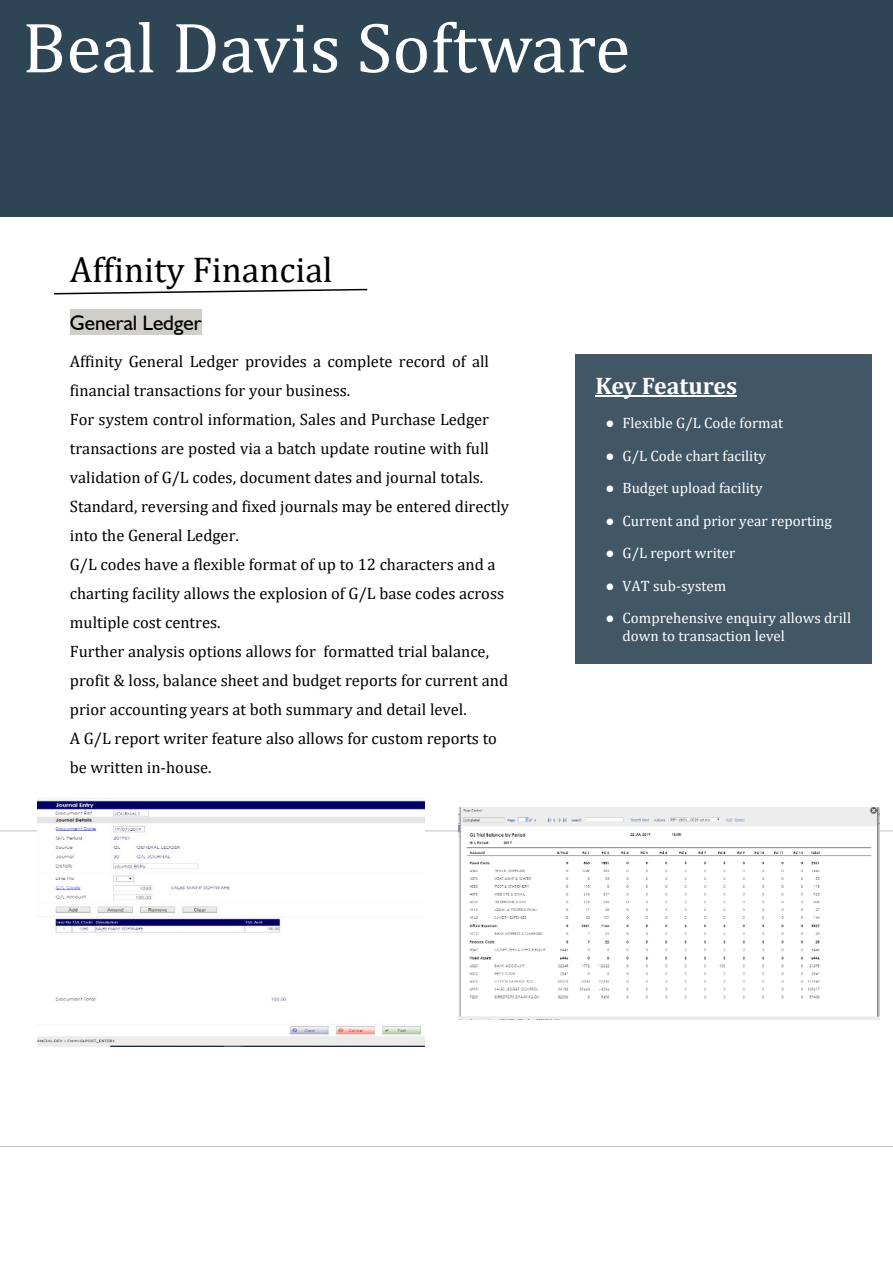
<style>
.page{position:relative;width:893px;height:1263px;background:#fff}
.page>*{position:absolute;margin:0;border:0;box-sizing:border-box;transform-origin:0 0}
.t1{font:72px "Cambria";color:#fff}
.t2{font:36px "Cambria";color:#000}
.t3{font:700 24px "Cambria";color:#fff}
.t4{font:21px "Humanist 521 BT";color:#000}
.t5{font:16.5px/29px "Cambria";color:#000}
.t6{font:15px/17.5px "Cambria";color:#fff}
.s1{font-family:"Times New Roman"}
</style>
<div class="page">
<div style="left:0;top:0;width:893px;height:217px;background:#2e4556"></div>
<div style="left:70px;top:310px;width:132px;height:25px;background:#cfcec8"></div>
<hr style="left:0;top:830px;width:893px;height:1px;background:#bfbfbf">
<hr style="left:0;top:1146px;width:893px;height:1px;background:#bfbfbf">
<div style="left:575px;top:354px;width:297px;height:309px;background:#425766"></div>
<hr style="left:595px;top:395px;width:142px;height:2px;background:#fff">
<svg style="left:54px;top:288px;width:314px;height:7px"></svg>
<img style="left:38px;top:799px;width:386px;height:247px">
<img style="left:458px;top:807px;width:422px;height:212px">
<h1 class="t1" style="left:22px;top:16px;width:609px">Beal Davis Software</h1>
<h2 class="t2" style="left:70px;top:254px;width:264px">Affinity Financial</h2>
<p class="t4" style="left:70px;top:314px;width:133px">General Ledger</p>
<p class="t5" style="left:70px;top:348px;width:441px">Affinity General Ledger provides a complete record of all financial transactions for your business.<br>For system control information, Sales and Purchase Ledger transactions are posted via a batch update routine with full validation of G/L codes, document dates and journal totals.<br>Standard, reversing and fixed journals may be entered directly into the General Ledger.<br>G/L codes have a flexible format of up to 12 characters and a charting facility allows the explosion of G/L base codes across multiple cost centres.<br>Further analysis options allows for formatted trial balance, profit &amp; loss, balance sheet and budget reports for current and prior accounting years at both summary and detail level.<br>A G/L report writer feature also allows for custom reports to be written in-house.</p>
<h3 class="t3" style="left:595px;top:376px;width:143px">Key Features</h3>
<p class="t6" style="left:606px;top:415px;width:179px"><span class="s1">●</span> Flexible G/L Code format</p>
<p class="t6" style="left:606px;top:448px;width:162px"><span class="s1">●</span> G/L Code chart facility</p>
<p class="t6" style="left:606px;top:480px;width:158px"><span class="s1">●</span> Budget upload facility</p>
<p class="t6" style="left:606px;top:513px;width:228px"><span class="s1">●</span> Current and prior year reporting</p>
<p class="t6" style="left:606px;top:545px;width:131px"><span class="s1">●</span> G/L report writer</p>
<p class="t6" style="left:606px;top:578px;width:122px"><span class="s1">●</span> VAT sub-system</p>
<p class="t6" style="left:622px;top:610px;width:230px;text-indent:-17px"><span class="s1">●</span> Comprehensive enquiry allows drill down to transaction level</p>
</div>
